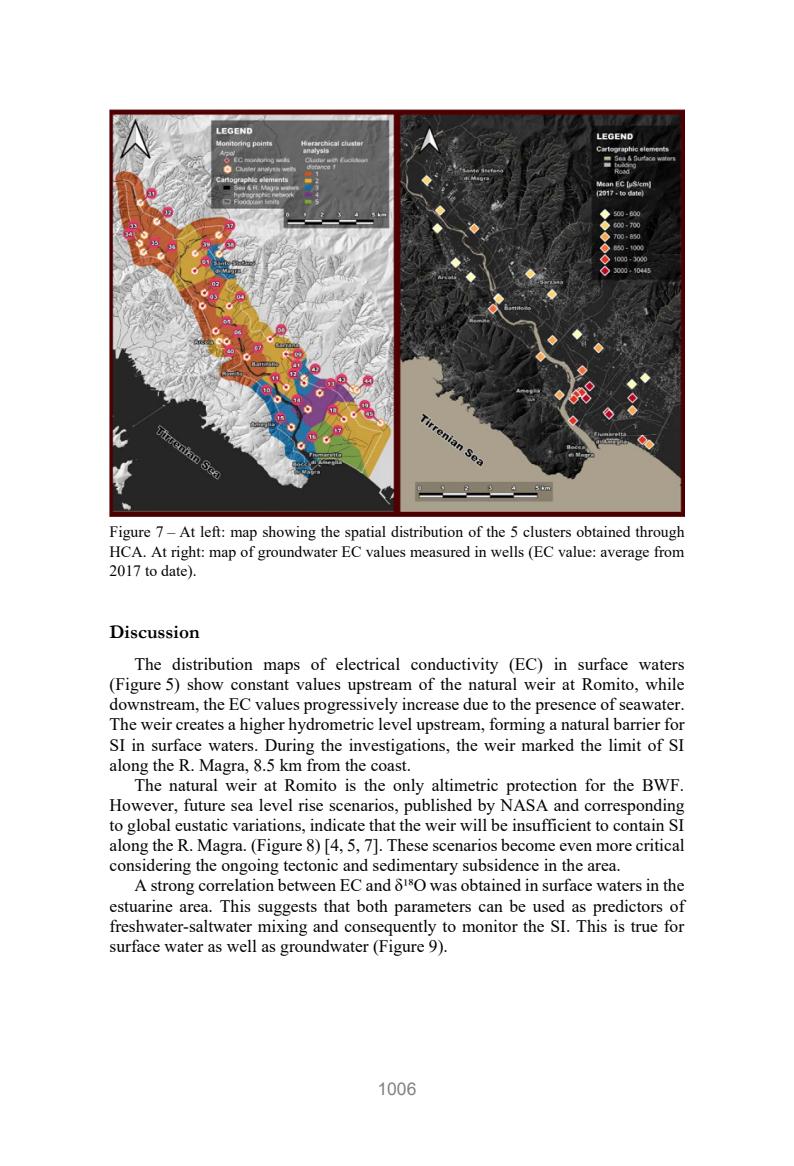
<style>
.page{position:relative;width:794px;height:1166px;background:#fff}
.page>*{position:absolute;margin:0;border:0;box-sizing:border-box;transform-origin:0 0}
.t1{font:700 19.25px "Garamond";color:#000}
.t2{font:17.5px/20.1px "Times New Roman";color:#000;text-align:justify}
.t3{font:17.5px "Arial";color:#808080}
.t4{font:15.75px/19.2px "Times New Roman";color:#000;text-align:justify}
</style>
<div class="page">
<img style="left:109px;top:109px;width:576px;height:408px">
<p class="t4" style="left:110px;top:522px;width:576px">Figure 7 – At left: map showing the spatial distribution of the 5 clusters obtained through HCA. At right: map of groundwater EC values measured in wells (EC value: average from 2017 to date).</p>
<p class="t1" style="left:110px;top:619px;width:92px">Discussion</p>
<p class="t2" style="left:110px;top:653px;width:576px;text-indent:25px">The distribution maps of electrical conductivity (EC) in surface waters (Figure 5) show constant values upstream of the natural weir at Romito, while downstream, the EC values progressively increase due to the presence of seawater.<br>The weir creates a higher hydrometric level upstream, forming a natural barrier for SI in surface waters. During the investigations, the weir marked the limit of SI along the R. Magra, 8.5 km from the coast.</p>
<p class="t2" style="left:110px;top:774px;width:576px;text-indent:25px">The natural weir at Romito is the only altimetric protection for the BWF.<br>However, future sea level rise scenarios, published by NASA and corresponding to global eustatic variations, indicate that the weir will be insufficient to contain SI along the R. Magra. (Figure 8) [4, 5, 7]. These scenarios become even more critical considering the ongoing tectonic and sedimentary subsidence in the area.</p>
<p class="t2" style="left:110px;top:875px;width:576px;text-indent:25px">A strong correlation between EC and δ¹⁸O was obtained in surface waters in the estuarine area. This suggests that both parameters can be used as predictors of freshwater-saltwater mixing and consequently to monitor the SI. This is true for surface water as well as groundwater (Figure 9).</p>
<p class="t3" style="left:377px;top:1077px;width:41px">1006</p>
</div>
